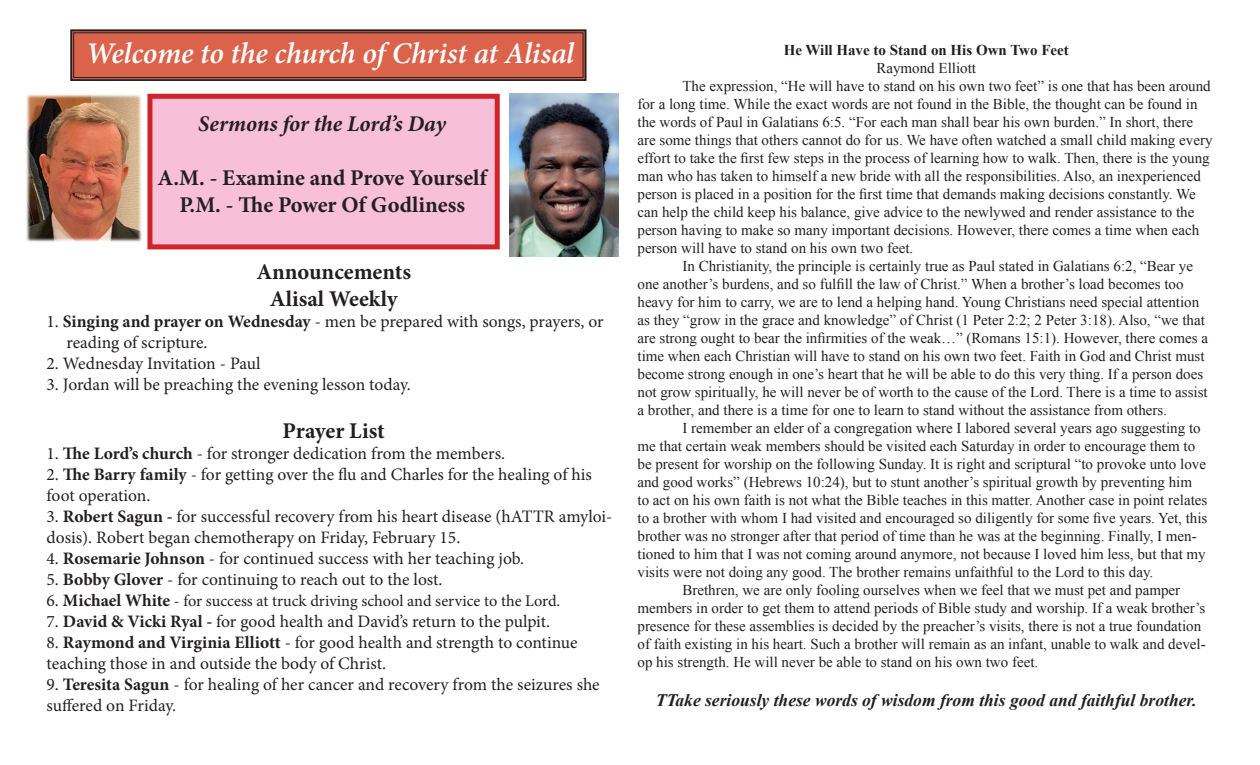
<style>
.page{position:relative;width:1260px;height:765px;background:#fff}
.page>*{position:absolute;margin:0;border:0;box-sizing:border-box;transform-origin:0 0}
.t1{font:italic 600 30px "Minion Pro";letter-spacing:-.01em;color:#fff}
.t2{font:700 22.5px "Minion Pro";color:#231f20}
.t3{font:italic 700 22.5px "Minion Pro";letter-spacing:-.005em;color:#231f20}
.t4{font:17.5px/21px "Minion Pro";color:#231f20}
.t5{font:italic 700 17.5px "Times New Roman";color:#231f20}
.t6{font:16.25px "Minion Pro";color:#231f20}
.t7{font:15px/18px "Times New Roman";color:#231f20}
.t8{font:700 15px "Times New Roman";color:#231f20}
.s1{font-weight:700}
.s2{font-size:17.5px}
.s3{font-weight:700;font-size:17.5px}
</style>
<div class="page">
<div style="left:147px;top:94px;width:353px;height:155px;background:#f7bfd8;border:5px solid #d1232a"></div>
<svg style="left:70px;top:29px;width:517px;height:52px;background:#ca5e48"></svg>
<div style="left:73px;top:32px;width:510px;height:46px;border:1px solid #231f20"></div>
<img style="left:26px;top:94px;width:116px;height:148px">
<img style="left:509px;top:93px;width:110px;height:163px">
<p class="t1" style="left:86px;top:32px;width:490px">Welcome to the church of Christ at Alisal</p>
<p class="t8" style="left:784px;top:40px;width:287px">He Will Have to Stand on His Own Two Feet</p>
<p class="t7" style="left:876px;top:59px;width:101px">Raymond Elliott</p>
<p class="t7" style="left:638px;top:77px;width:577px;text-indent:45px">The expression, “He will have to stand on his own two feet” is one that has been around for a long time. While the exact words are not found in the Bible, the thought can be found in the words of Paul in Galatians 6:5. “For each man shall bear his own burden.” In short, there are some things that others cannot do for us. We have often watched a small child making every effort to take the first few steps in the process of learning how to walk. Then, there is the young man who has taken to himself a new bride with all the responsibilities. Also, an inexperienced person is placed in a position for the first time that demands making decisions constantly. We can help the child keep his balance, give advice to the newlywed and render assistance to the person having to make so many important decisions. However, there comes a time when each person will have to stand on his own two feet.</p>
<p class="t7" style="left:638px;top:257px;width:572px;text-indent:45px">In Christianity, the principle is certainly true as Paul stated in Galatians 6:2, “Bear ye one another’s burdens, and so fulfill the law of Christ.” When a brother’s load becomes too heavy for him to carry, we are to lend a helping hand. Young Christians need special attention as they “grow in the grace and knowledge” of Christ (1 Peter 2:2; 2 Peter 3:18). Also, “we that are strong ought to bear the infirmities of the weak…” (Romans 15:1). However, there comes a time when each Christian will have to stand on his own two feet. Faith in God and Christ must become strong enough in one’s heart that he will be able to do this very thing. If a person does not grow spiritually, he will never be of worth to the cause of the Lord. There is a time to assist a brother, and there is a time for one to learn to stand without the assistance from others.</p>
<p class="t7" style="left:638px;top:419px;width:571px;text-indent:45px">I remember an elder of a congregation where I labored several years ago suggesting to me that certain weak members should be visited each Saturday in order to encourage them to be present for worship on the following Sunday. It is right and scriptural “to provoke unto love and good works” (Hebrews 10:24), but to stunt another’s spiritual growth by preventing him to act on his own faith is not what the Bible teaches in this matter. Another case in point relates to a brother with whom I had visited and encouraged so diligently for some five years. Yet, this brother was no stronger after that period of time than he was at the beginning. Finally, I men&shy;tioned to him that I was not coming around anymore, not because I loved him less, but that my visits were not doing any good. The brother remains unfaithful to the Lord to this day.</p>
<p class="t7" style="left:638px;top:581px;width:570px;text-indent:45px">Brethren, we are only fooling ourselves when we feel that we must pet and pamper members in order to get them to attend periods of Bible study and worship. If a weak brother’s presence for these assemblies is decided by the preacher’s visits, there is not a true foundation of faith existing in his heart. Such a brother will remain as an infant, unable to walk and devel&shy;op his strength. He will never be able to stand on his own two feet.</p>
<p class="t5" style="left:656px;top:688px;width:542px">TTake seriously these words of wisdom from this good and faithful brother.</p>
<p class="t3" style="left:198px;top:108px;width:249px">Sermons for the Lord’s Day</p>
<p class="t2" style="left:158px;top:162px;width:331px">A.M. - Examine and Prove Yourself</p>
<p class="t2" style="left:180px;top:189px;width:287px">P.M. - The Power Of Godliness</p>
<p class="t2" style="left:256px;top:256px;width:156px">Announcements</p>
<p class="t2" style="left:270px;top:283px;width:129px">Alisal Weekly</p>
<p class="t4" style="left:47px;top:311px;width:559px">1. <span class="s1">Singing and prayer on Wednesday</span> - men be prepared with songs, prayers, or</p>
<p class="t4" style="left:66px;top:332px;width:142px">reading of scripture.</p>
<p class="t4" style="left:47px;top:353px;width:216px">2. Wednesday Invitation - Paul</p>
<p class="t4" style="left:47px;top:374px;width:366px">3. Jordan will be preaching the evening lesson today.</p>
<p class="t2" style="left:283px;top:415px;width:104px">Prayer List</p>
<p class="t4" style="left:47px;top:443px;width:460px">1. <span class="s1">The Lord’s church</span> - for stronger dedication from the members.</p>
<p class="t4" style="left:47px;top:464px;width:547px">2. <span class="s1">The Barry family</span> - for getting over the flu and Charles for the healing of his foot operation.</p>
<p class="t4" style="left:47px;top:506px;width:567px">3. <span class="s1">Robert Sagun -</span> for successful recovery from his heart disease (hATTR amyloi&shy;dosis). Robert began chemotherapy on Friday, February 15.</p>
<p class="t4" style="left:47px;top:548px;width:479px">4. <span class="s1">Rosemarie Johnson</span> - for continued success with her teaching job.</p>
<p class="t4" style="left:47px;top:569px;width:398px">5. <span class="s1">Bobby Glover</span> - for continuing to reach out to the lost.</p>
<p class="t6" style="left:47px;top:589px;width:515px"><span class="s2">6.</span> <span class="s3">Michael White</span> - for success at truck driving school and service to the Lord.</p>
<p class="t4" style="left:47px;top:611px;width:505px">7. <span class="s1">David &amp; Vicki Ryal -</span> for good health and David’s return to the pulpit.</p>
<p class="t4" style="left:47px;top:632px;width:533px">8. <span class="s1">Raymond and Virginia Elliott</span> - for good health and strength to continue teaching those in and outside the body of Christ.</p>
<p class="t4" style="left:47px;top:674px;width:555px">9. <span class="s1">Teresita Sagun</span> - for healing of her cancer and recovery from the seizures she suffered on Friday.</p>
</div>
